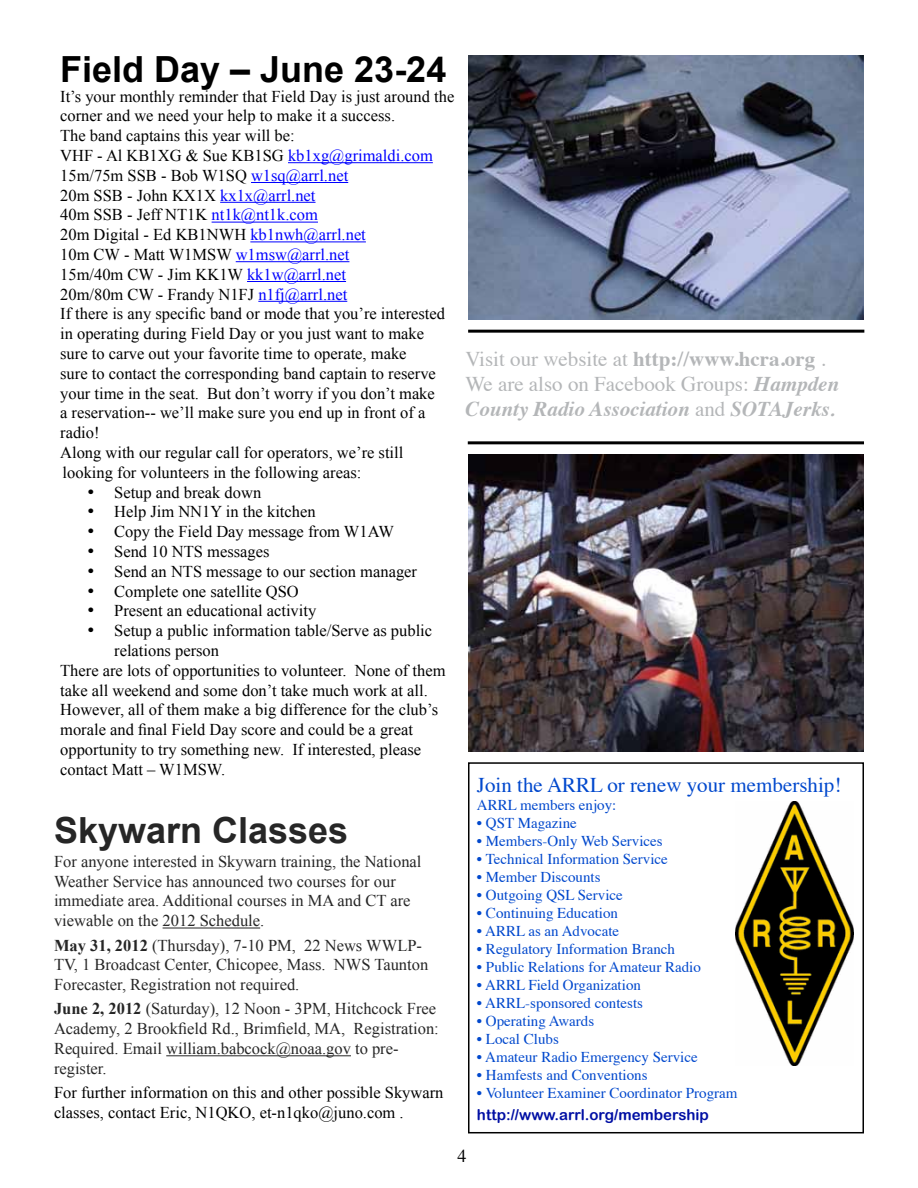
<style>
.page{position:relative;width:918px;height:1188px;background:#fff}
.page>*{position:absolute;margin:0;border:0;box-sizing:border-box;transform-origin:0 0}
.t1{font:700 36px "Arial";color:#000}
.t2{font:700 36px "Arial";color:#262626}
.t3{font:21px/25.2px "Times";color:#b4b6b8}
.t4{font:21px "Times";color:#0048cd}
.t5{font:18px "Times";color:#000}
.t6{font:16.5px/19.8px "Times New Roman";color:#000}
.t7{font:16.5px/19.8px "Times New Roman";color:#262626}
.t8{font:15px "Times";color:#0048cd}
.t9{font:15px "Arial Rounded MT Bold";color:#000fa4}
.s1{color:#00f}
.s2{font-weight:700}
.s3{font-weight:700;font-style:italic}
</style>
<div class="page">
<div style="left:468px;top:762px;width:396px;height:371px;border:2px solid #000"></div>
<img style="left:736px;top:801px;width:118px;height:264px">
<hr style="left:163px;top:928px;width:97px;height:1px;background:#262626">
<hr style="left:166px;top:1055px;width:185px;height:1px;background:#262626">
<hr style="left:288px;top:162px;width:145px;height:1px;background:#00f">
<hr style="left:251px;top:182px;width:97px;height:1px;background:#00f">
<hr style="left:220px;top:202px;width:96px;height:1px;background:#00f">
<hr style="left:212px;top:222px;width:106px;height:1px;background:#00f">
<hr style="left:250px;top:242px;width:116px;height:1px;background:#00f">
<hr style="left:236px;top:261px;width:113px;height:1px;background:#00f">
<hr style="left:247px;top:281px;width:99px;height:1px;background:#00f">
<hr style="left:258px;top:301px;width:89px;height:1px;background:#00f">
<img style="left:468px;top:56px;width:396px;height:264px">
<img style="left:468px;top:454px;width:396px;height:298px">
<hr style="left:468px;top:330px;width:396px;height:3px;background:#000">
<hr style="left:468px;top:441px;width:396px;height:3px;background:#000">
<h1 class="t1" style="left:60px;top:45px;width:388px">Field Day – June 23-24</h1>
<p class="t6" style="left:60px;top:86px;width:396px">It’s your monthly reminder that Field Day is just around the corner and we need your help to make it a success.<br>The band captains this year will be:<br>VHF - Al KB1XG &amp; Sue KB1SG <span class="s1">kb1xg@grimaldi.com </span>15m/75m SSB - Bob W1SQ <span class="s1">w1sq@arrl.net<br></span>20m SSB - John KX1X <span class="s1">kx1x@arrl.net<br></span>40m SSB - Jeff NT1K <span class="s1">nt1k@nt1k.com<br></span>20m Digital - Ed KB1NWH <span class="s1">kb1nwh@arrl.net<br></span>10m CW - Matt W1MSW <span class="s1">w1msw@arrl.net<br></span>15m/40m CW - Jim KK1W <span class="s1">kk1w@arrl.net<br></span>20m/80m CW - Frandy N1FJ <span class="s1">n1fj@arrl.net<br></span>If there is any specific band or mode that you’re interested in operating during Field Day or you just want to make sure to carve out your favorite time to operate, make<br>sure to contact the corresponding band captain to reserve your time in the seat. But don’t worry if you don’t make<br>a reservation-- we’ll make sure you end up in front of a radio!<br>Along with our regular call for operators, we’re still looking for volunteers in the following areas:</p>
<p class="t6" style="left:87px;top:482px;width:176px">• Setup and break down</p>
<p class="t6" style="left:87px;top:502px;width:230px">• Help Jim NN1Y in the kitchen</p>
<p class="t6" style="left:87px;top:521px;width:308px">• Copy the Field Day message from W1AW</p>
<p class="t6" style="left:87px;top:541px;width:184px">• Send 10 NTS messages</p>
<p class="t6" style="left:87px;top:561px;width:331px">• Send an NTS message to our section manager</p>
<p class="t6" style="left:87px;top:581px;width:213px">• Complete one satellite QSO</p>
<p class="t6" style="left:87px;top:601px;width:231px">• Present an educational activity</p>
<p class="t6" style="left:87px;top:620px;width:347px">• Setup a public information table/Serve as public</p>
<p class="t6" style="left:114px;top:640px;width:106px">relations person</p>
<p class="t6" style="left:60px;top:660px;width:387px">There are lots of opportunities to volunteer. None of them</p>
<p class="t6" style="left:60px;top:680px;width:369px">take all weekend and some don’t take much work at all.</p>
<p class="t6" style="left:60px;top:700px;width:379px">However, all of them make a big difference for the club’s</p>
<p class="t6" style="left:60px;top:719px;width:354px">morale and final Field Day score and could be a great</p>
<p class="t6" style="left:60px;top:739px;width:362px">opportunity to try something new. If interested, please</p>
<p class="t6" style="left:60px;top:759px;width:166px">contact Matt – W1MSW.</p>
<h1 class="t2" style="left:54px;top:806px;width:296px">Skywarn Classes</h1>
<p class="t7" style="left:54px;top:851px;width:369px">For anyone interested in Skywarn training, the National Weather Service has announced two courses for our immediate area. Additional courses in MA and CT are viewable on the 2012 Schedule.</p>
<p class="t7" style="left:54px;top:935px;width:376px"><span class="s2">May 31, 2012</span> (Thursday), 7-10 PM, 22 News WWLP-<br>TV, 1 Broadcast Center, Chicopee, Mass. NWS Taunton<br>Forecaster, Registration not required.</p>
<p class="t7" style="left:54px;top:999px;width:386px"><span class="s2">June 2, 2012</span> (Saturday), 12 Noon - 3PM, Hitchcock Free Academy, 2 Brookfield Rd., Brimfield, MA, Registration:<br>Required. Email william.babcock@noaa.gov to pre&shy;register.</p>
<p class="t6" style="left:54px;top:1082px;width:391px">For further information on this and other possible Skywarn classes, contact Eric, N1QKO, et-n1qko@juno.com .</p>
<p class="t3" style="left:465px;top:344px;width:375px">Visit our website at <span class="s2">http://www.hcra.org</span> .<br>We are also on Facebook Groups: <span class="s3">Hampden<br>County Radio Association</span> and <span class="s3">SOTAJerks.</span></p>
<p class="t4" style="left:477px;top:765px;width:366px">Join the ARRL or renew your membership!</p>
<p class="t8" style="left:477px;top:791px;width:141px">ARRL members enjoy:</p>
<p class="t8" style="left:477px;top:809px;width:101px">• QST Magazine</p>
<p class="t8" style="left:477px;top:827px;width:187px">• Members-Only Web Services</p>
<p class="t8" style="left:477px;top:845px;width:192px">• Technical Information Service</p>
<p class="t8" style="left:477px;top:863px;width:125px">• Member Discounts</p>
<p class="t8" style="left:477px;top:881px;width:147px">• Outgoing QSL Service</p>
<p class="t8" style="left:477px;top:899px;width:143px">• Continuing Education</p>
<p class="t8" style="left:477px;top:917px;width:144px">• ARRL as an Advocate</p>
<p class="t8" style="left:477px;top:935px;width:200px">• Regulatory Information Branch</p>
<p class="t8" style="left:477px;top:953px;width:225px">• Public Relations for Amateur Radio</p>
<p class="t8" style="left:477px;top:971px;width:166px">• ARRL Field Organization</p>
<p class="t8" style="left:477px;top:989px;width:168px">• ARRL-sponsored contests</p>
<p class="t8" style="left:477px;top:1007px;width:119px">• Operating Awards</p>
<p class="t8" style="left:477px;top:1025px;width:83px">• Local Clubs</p>
<p class="t8" style="left:477px;top:1043px;width:222px">• Amateur Radio Emergency Service</p>
<p class="t8" style="left:477px;top:1061px;width:172px">• Hamfests and Conventions</p>
<p class="t8" style="left:477px;top:1079px;width:262px">• Volunteer Examiner Coordinator Program</p>
<p class="t9" style="left:477px;top:1106px;width:233px">http://www.arrl.org/membership</p>
<p class="t5" style="left:458px;top:1139px;width:10px">4</p>
</div>
